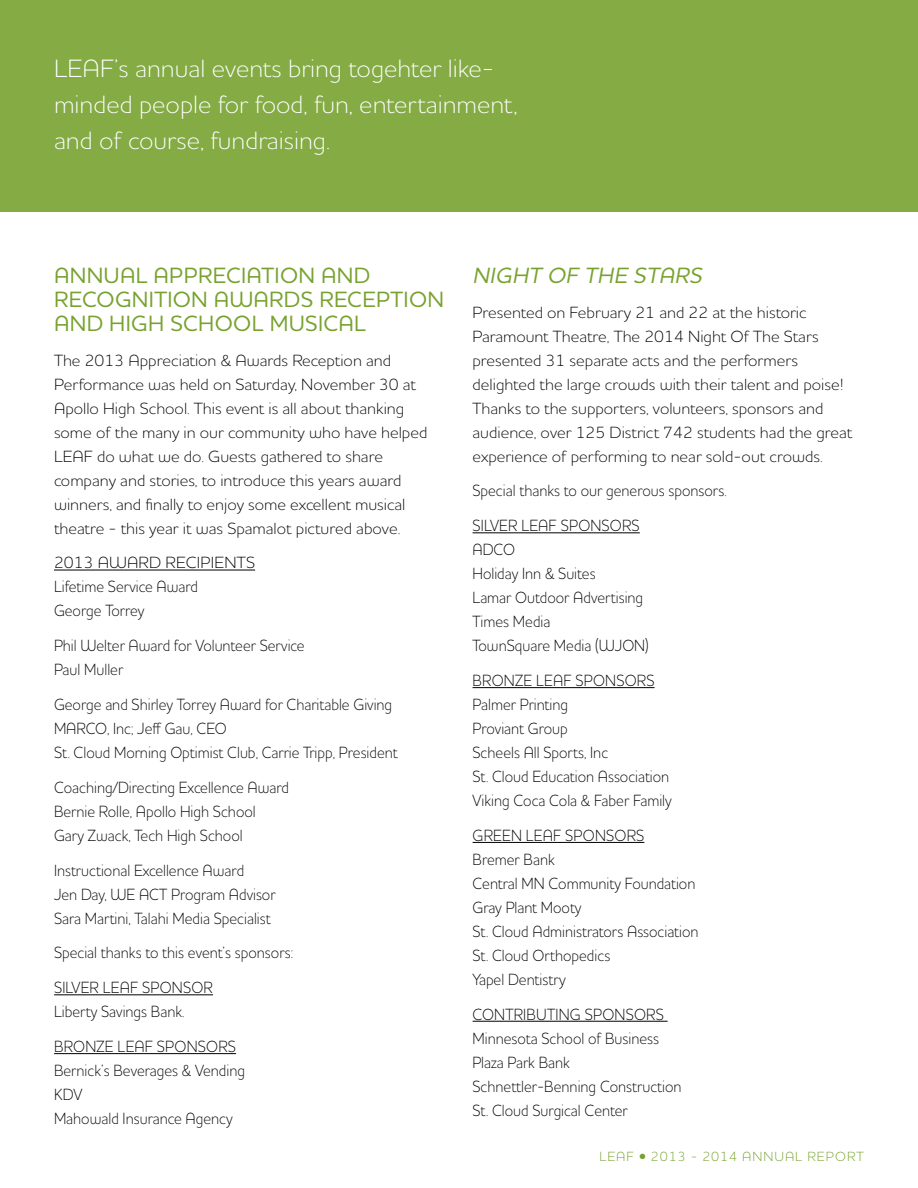
<style>
.page{position:relative;width:918px;height:1188px;background:#fff}
.page>*{position:absolute;margin:0;border:0;box-sizing:border-box;transform-origin:0 0}
.t1{font:300 25.5px/36px "Houschka Alt Pro";color:#fff}
.t2{font:500 22.5px/24px "Houschka Alt Pro";letter-spacing:.015em;color:#78a22f}
.t3{font:italic 500 22.5px "Houschka Alt Pro";color:#78a22f}
.t4{font:300 16.5px/24px "Houschka Alt Pro";color:#000;scale:.9 1}
.t5{font:300 16.5px/24px "Houschka Alt Pro";color:#000}
.t6{font:300 13.5px "Houschka Alt Pro";letter-spacing:.06em;color:#78a22f}
</style>
<div class="page">
<hr style="left:54px;top:570px;width:201px;height:1px;background:#000">
<hr style="left:54px;top:994px;width:159px;height:1px;background:#000">
<hr style="left:54px;top:1053px;width:182px;height:1px;background:#000">
<hr style="left:473px;top:532px;width:167px;height:1px;background:#000">
<hr style="left:473px;top:687px;width:182px;height:1px;background:#000">
<hr style="left:473px;top:842px;width:171px;height:1px;background:#000">
<hr style="left:473px;top:1021px;width:195px;height:1px;background:#000">
<div style="left:0;top:0;width:918px;height:212px;background:#85ab44"></div>
<h1 class="t1" style="left:54px;top:50px;width:465px">LEAF’s annual events bring togehter like&shy;minded people for food, fun, entertainment, and of course, fundraising.</h1>
<h2 class="t2" style="left:54px;top:263px;width:392px">ANNUAL APPRECIATION AND<br>RECOGNITION AWA RDS RECEPTION<br>AND HIGH SCHOOL MUSICAL</h2>
<p class="t5" style="left:54px;top:348px;width:375px">The 2013 Appreciation &amp; Awards Reception and Performance was held on Saturday, November 30 at Apollo High School. This event is all about thanking some of the many in our community who have helped LEAF do what we do. Guests gathered to share company and stories, to introduce this years award winners, and finally to enjoy some excellent musical theatre - this year it was Spamalot pictured above.</p>
<p class="t5" style="left:54px;top:550px;width:69px">2013 Award</p>
<p class="t5" style="left:54px;top:550px;width:146px;text-indent:112px">Recipients<br>Lifetime Service Award<br>George Torrey</p>
<p class="t4" style="left:54px;top:633px;width:280px">Phil Welter Award for Volunteer Service<br>Paul Muller</p>
<p class="t4" style="left:54px;top:692px;width:383px">George and Shirley Torrey Award for Charitable Giving<br>MARCO, Inc; Jeff Gau, CEO<br>St. Cloud Morning Optimist Club, Carrie Tripp, President</p>
<p class="t4" style="left:54px;top:775px;width:263px">Coaching/Directing Excellence Award<br>Bernie Rolle, Apollo High School<br>Gary Zwack, Tech High School</p>
<p class="t4" style="left:54px;top:858px;width:248px">Instructional Excellence Award<br>Jen Day, WE ACT Program Advisor<br>Sara Martini, Talahi Media Specialist</p>
<p class="t4" style="left:54px;top:935px;width:267px;line-height:34.8px">Special thanks to this event’s sponsors:<br>Silver</p>
<p class="t4" style="left:54px;top:975px;width:147px;text-indent:49px">LEAF Sponsor<br>Liberty Savings Bank.</p>
<p class="t4" style="left:54px;top:1034px;width:23px">Bronze</p>
<p class="t4" style="left:54px;top:1034px;width:214px;text-indent:64px">LEAF Sponsors<br>Bernick’s Beverages &amp; Vending<br>KDV<br>Mahowald Insurance Agency</p>
<h2 class="t3" style="left:473px;top:261px;width:236px">NIGHT OF THE STARS</h2>
<p class="t5" style="left:472px;top:300px;width:381px">Presented on February 21 and 22 at the historic Paramount Theatre, The 2014 Night Of The Stars presented 31 separate acts and the performers delighted the large crowds with their talent and poise!<br>Thanks to the supporters, volunteers, sponsors and audience, over 125 District 742 students had the great experience of performing to near sold-out crowds.</p>
<p class="t4" style="left:472px;top:473px;width:284px;line-height:34.8px">Special thanks to our generous sponsors.<br>Silver</p>
<p class="t4" style="left:521px;top:513px;width:65px">LEAF Sponsors</p>
<p class="t4" style="left:472px;top:537px;width:197px">ADCO<br>Holiday Inn &amp; Suites<br>Lamar Outdoor Advertising<br>Times Media<br>TownSquare Media (WJON)</p>
<p class="t4" style="left:473px;top:668px;width:23px">Bronze</p>
<p class="t4" style="left:472px;top:668px;width:223px;text-indent:64px">LEAF Sponsors<br>Palmer Printing<br>Proviant Group<br>Scheels All Sports, Inc<br>St. Cloud Education Association<br>Viking Coca Cola &amp; Faber Family</p>
<p class="t4" style="left:473px;top:823px;width:24px">Green</p>
<p class="t4" style="left:526px;top:823px;width:20px">Leaf</p>
<p class="t4" style="left:565px;top:823px;width:22px">Sponsors</p>
<p class="t4" style="left:472px;top:847px;width:253px">Bremer Bank<br>Central MN Community Foundation<br>Gray Plant Mooty<br>St. Cloud Administrators Association<br>St. Cloud Orthopedics<br>Yapel Dentistry</p>
<p class="t4" style="left:473px;top:1002px;width:22px">Contributing</p>
<p class="t4" style="left:472px;top:1002px;width:234px;text-indent:112px">Sponsors<br>Minnesota School of Business<br>Plaza Park Bank<br>Schnettler-Benning Construction<br>St. Cloud Surgical Center</p>
<p class="t6" style="left:599px;top:1148px;width:164px">LEAF • 2013 - 2014 Annual</p>
<p class="t6" style="left:808px;top:1148px;width:20px">Report</p>
</div>
